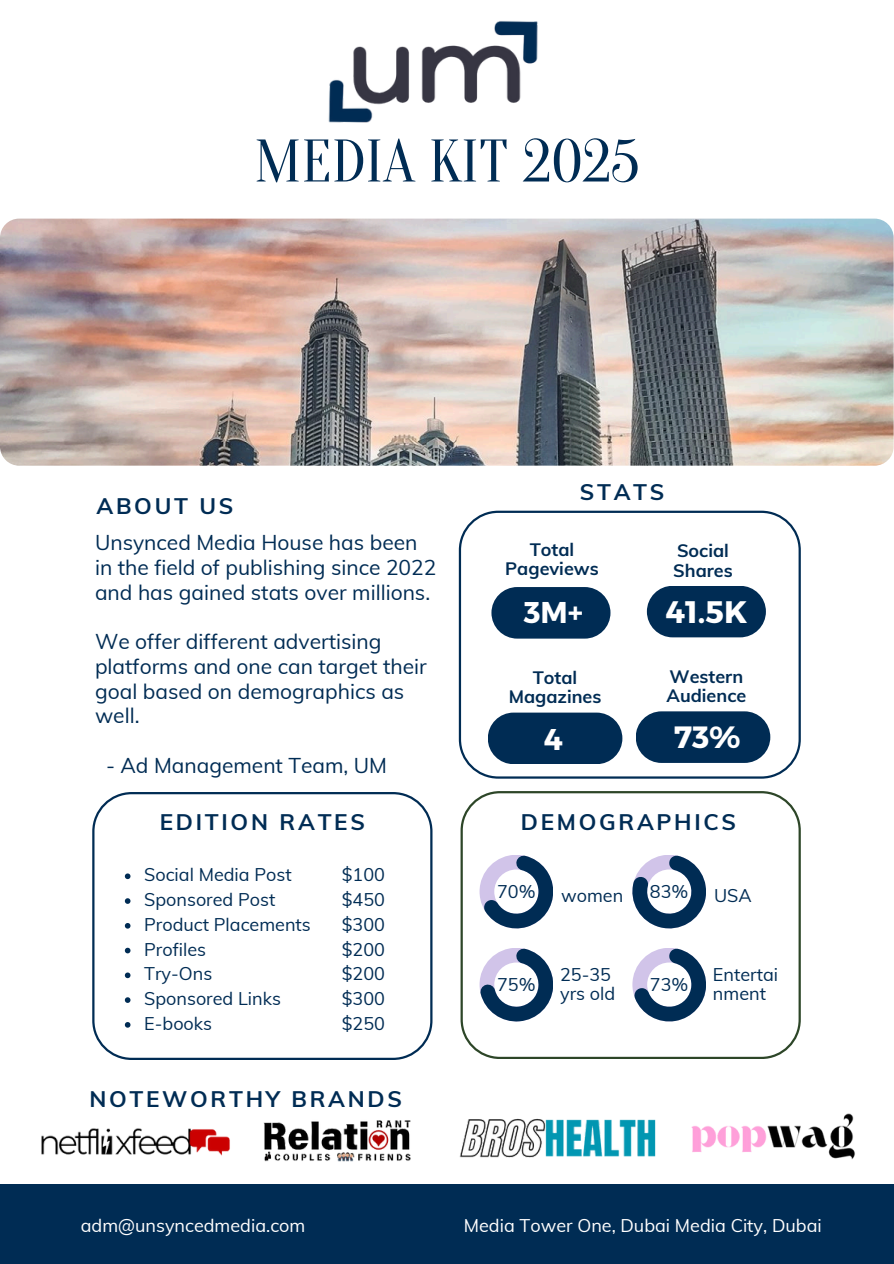
<style>
.page{position:relative;width:894px;height:1264px;background:#fff}
.page>*{position:absolute;margin:0;border:0;box-sizing:border-box;transform-origin:0 0}
.t1{font:60px "Oranienbaum";color:#002c54}
.t2{font:700 31.05px "Montserrat";color:#fff}
.t3{font:700 30.75px "Montserrat";color:#fff}
.t4{font:700 30px "Montserrat";color:#fff}
.t5{font:700 22.5px "Muli";letter-spacing:.12em;color:#002c54}
.t6{font:21px/24.8px "Muli";color:#002c54}
.t7{font:18px/19.2px "Muli";color:#002c54}
.t8{font:700 18px/19.2px "Muli";color:#002c54}
.t9{font:18px "Muli";color:#fff}
</style>
<div class="page">
<div style="left:0;top:1184px;width:893px;height:79px;background:#002c54"></div>
<svg style="left:460px;top:791px;width:340px;height:267px"></svg>
<svg style="left:479px;top:854px;width:74px;height:74px"></svg>
<svg style="left:632px;top:854px;width:74px;height:74px"></svg>
<svg style="left:479px;top:947px;width:74px;height:74px"></svg>
<svg style="left:632px;top:947px;width:74px;height:74px"></svg>
<svg style="left:92px;top:792px;width:340px;height:267px"></svg>
<img style="left:328px;top:21px;width:210px;height:102px">
<img style="left:41px;top:1128px;width:189px;height:28px">
<img style="left:263px;top:1120px;width:148px;height:41px">
<img style="left:691px;top:1113px;width:163px;height:46px">
<img style="left:0;top:219px;width:893px;height:246px;border-radius:19px">
<svg style="left:458px;top:510px;width:342px;height:268px"></svg>
<div style="left:491px;top:587px;width:119px;height:51px;background:#002c54;border-radius:26px"></div>
<div style="left:646px;top:586px;width:119px;height:51px;background:#002c54;border-radius:26px"></div>
<div style="left:487px;top:712px;width:135px;height:52px;background:#002c54;border-radius:26px"></div>
<div style="left:635px;top:711px;width:135px;height:52px;background:#002c54;border-radius:26px"></div>
<img style="left:459px;top:1118px;width:197px;height:40px">
<svg style="left:125px;top:873px;width:5px;height:6px"></svg>
<svg style="left:125px;top:898px;width:5px;height:5px"></svg>
<svg style="left:125px;top:923px;width:5px;height:5px"></svg>
<svg style="left:125px;top:947px;width:5px;height:6px"></svg>
<svg style="left:125px;top:972px;width:5px;height:6px"></svg>
<svg style="left:125px;top:997px;width:5px;height:5px"></svg>
<svg style="left:125px;top:1022px;width:5px;height:5px"></svg>
<h6 class="t1" style="left:254px;top:128px;width:386px">MEDIA KIT 2025</h6>
<p class="t5" style="left:96px;top:491px;width:138px">ABOUT US</p>
<p class="t5" style="left:579px;top:477px;width:86px">STATS</p>
<h3 class="t6" style="left:95px;top:529px;width:343px">Unsynced Media House has been in the field of publishing since 2022 and has gained stats over millions.</h3>
<p class="t6" style="left:95px;top:628px;width:333px">We offer different advertising platforms and one can target their goal based on demographics as well.</p>
<p class="t6" style="left:106px;top:752px;width:282px">- Ad Management Team, UM</p>
<h4 class="t8" style="left:505px;top:539px;width:95px;text-align:center">Total<br>Pageviews</h4>
<h4 class="t4" style="left:523px;top:592px;width:61px">3M+</h4>
<h4 class="t2" style="left:665px;top:591px;width:83px">41.5K</h4>
<h1 class="t8" style="left:673px;top:541px;width:61px">Social<br>Shares</h1>
<h3 class="t8" style="left:508px;top:667px;width:94px;text-align:center">Total<br>Magazines</h3>
<p class="t8" style="left:666px;top:666px;width:81px">Western<br>Audience</p>
<h3 class="t4" style="left:543px;top:720px;width:20px">4</h3>
<h6 class="t3" style="left:673px;top:717px;width:68px">73%</h6>
<h6 class="t5" style="left:160px;top:807px;width:206px">EDITION RATES</h6>
<h2 class="t5" style="left:521px;top:807px;width:217px">DEMOGRAPHICS</h2>
<p class="t7" style="left:144px;top:865px;width:149px">Social Media Post</p>
<p class="t7" style="left:144px;top:889px;width:133px">Sponsored Post</p>
<p class="t7" style="left:144px;top:914px;width:168px">Product Placements</p>
<p class="t7" style="left:144px;top:939px;width:63px">Profiles</p>
<p class="t7" style="left:144px;top:964px;width:70px">Try-Ons</p>
<p class="t7" style="left:144px;top:988px;width:138px">Sponsored Links</p>
<p class="t7" style="left:144px;top:1013px;width:69px">E-books</p>
<p class="t7" style="left:341px;top:865px;width:45px">$100</p>
<p class="t7" style="left:341px;top:889px;width:45px">$450</p>
<p class="t7" style="left:341px;top:914px;width:45px">$300</p>
<p class="t7" style="left:341px;top:939px;width:45px">$200</p>
<p class="t7" style="left:341px;top:964px;width:45px">$200</p>
<h3 class="t7" style="left:341px;top:988px;width:45px">$300</h3>
<p class="t7" style="left:341px;top:1013px;width:45px">$250</p>
<p class="t5" style="left:89px;top:1084px;width:314px">NOTEWORTHY BRANDS</p>
<p class="t7" style="left:497px;top:881px;width:40px">70%</p>
<p class="t7" style="left:649px;top:881px;width:40px">83%</p>
<h2 class="t7" style="left:561px;top:885px;width:64px">women</h2>
<p class="t7" style="left:713px;top:885px;width:39px">USA</p>
<p class="t7" style="left:560px;top:964px;width:52px">25-35</p>
<h5 class="t7" style="left:560px;top:983px;width:57px">yrs old</h5>
<p class="t7" style="left:497px;top:974px;width:40px">75%</p>
<p class="t7" style="left:649px;top:974px;width:40px">73%</p>
<p class="t7" style="left:712px;top:964px;width:67px">Entertai nment</p>
<h6 class="t9" style="left:81px;top:1213px;width:226px">adm@unsyncedmedia.com</h6>
<h2 class="t9" style="left:463px;top:1213px;width:359px">Media Tower One, Dubai Media City, Dubai</h2>
</div>
